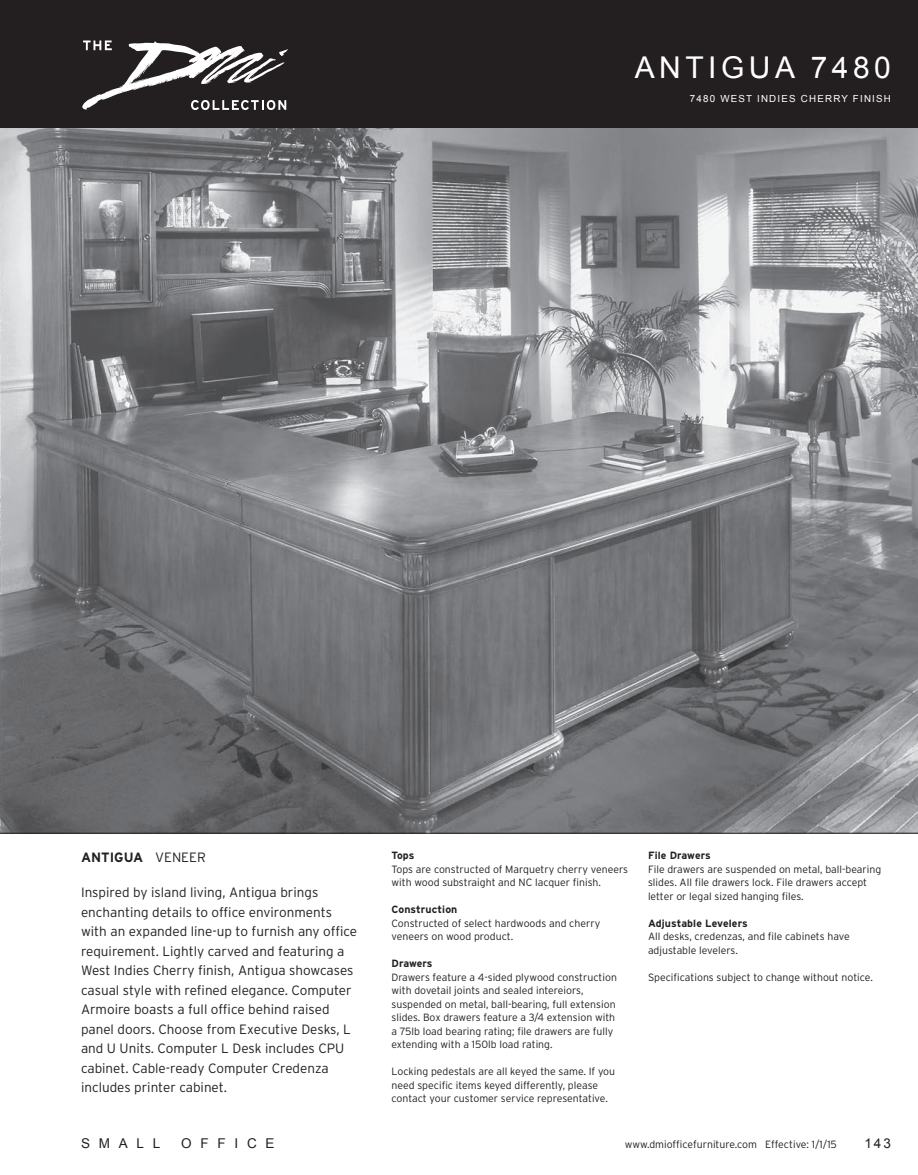
<style>
.page{position:relative;width:918px;height:1175px;background:#fff}
.page>*{position:absolute;margin:0;border:0;box-sizing:border-box;transform-origin:0 0}
.t1{font:30px "Arial";letter-spacing:.15em;color:#fff}
.t2{font:300 13.5px/19.5px "Interstate";color:#231f20}
.t3{font:13.5px "Arial";letter-spacing:.65em;color:#231f20}
.t4{font:700 13.5px "Interstate";color:#231f20}
.t5{font:300 10.5px/13.5px "Interstate";color:#231f20}
.t6{font:700 10.5px "Interstate";letter-spacing:.01em;color:#231f20}
.t7{font:700 10.5px "Interstate";letter-spacing:-.01em;color:#231f20}
.t8{font:9.75px "Arial";letter-spacing:.125em;color:#fff}
.s1{font-weight:300}
</style>
<div class="page">
<div style="left:0;top:0;width:918px;height:128px;background:#231f20"></div>
<svg style="left:82px;top:40px;width:206px;height:70px"></svg>
<img style="left:0;top:128px;width:918px;height:704px">
<hr style="left:0;top:832px;width:918px;height:1px;background:#231f20">
<h1 class="t1" style="left:635px;top:48px;width:258px">ANTIGUA 7480</h1>
<p class="t8" style="left:690px;top:92px;width:203px">7480 WEST INDIES CHERRY FINISH</p>
<p class="t4" style="left:81px;top:848px;width:126px">ANTIGUA <span class="s1">VENEER</span></p>
<p class="t2" style="left:81px;top:882px;width:278px">Inspired by island living, Antigua brings enchanting details to office environments with an expanded line-up to furnish any office requirement. Lightly carved and featuring a West Indies Cherry finish, Antigua showcases casual style with refined elegance. Computer Armoire boasts a full office behind raised panel doors. Choose from Executive Desks, L and U Units. Computer L Desk includes CPU cabinet. Cable-ready Computer Credenza includes printer cabinet.</p>
<p class="t6" style="left:392px;top:849px;width:25px">Tops</p>
<p class="t5" style="left:392px;top:862px;width:238px">Tops are constructed of Marquetry cherry veneers with wood substraight and NC lacquer finish.</p>
<p class="t6" style="left:392px;top:903px;width:67px">Construction</p>
<p class="t5" style="left:392px;top:916px;width:210px">Constructed of select hardwoods and cherry veneers on wood product.</p>
<p class="t6" style="left:392px;top:957px;width:43px">Drawers</p>
<p class="t5" style="left:392px;top:970px;width:227px">Drawers feature a 4-sided plywood construction with dovetail joints and sealed intereiors, suspended on metal, ball-bearing, full extension slides. Box drawers feature a 3/4 extension with a 75lb load bearing rating; file drawers are fully extending with a 150lb load rating.</p>
<p class="t5" style="left:392px;top:1064px;width:225px">Locking pedestals are all keyed the same. If you need specific items keyed differently, please contact your customer service representative.</p>
<p class="t7" style="left:648px;top:849px;width:64px">File Drawers</p>
<p class="t5" style="left:648px;top:862px;width:235px">File drawers are suspended on metal, ball-bearing slides. All file drawers lock. File drawers accept letter or legal sized hanging files.</p>
<p class="t6" style="left:648px;top:916px;width:101px">Adjustable Levelers</p>
<p class="t5" style="left:648px;top:929px;width:203px">All desks, credenzas, and file cabinets have adjustable levelers.</p>
<p class="t5" style="left:648px;top:970px;width:226px">Specifications subject to change without notice.</p>
<p class="t3" style="left:81px;top:1134px;width:81px">SMALL</p>
<p class="t3" style="left:181px;top:1134px;width:95px">OFFICE</p>
<p class="t5" style="left:625px;top:1137px;width:214px">www.dmiofficefurniture.com Effective: 1/1/15</p>
<p class="t3" style="left:864px;top:1134px;width:28px">143</p>
</div>
